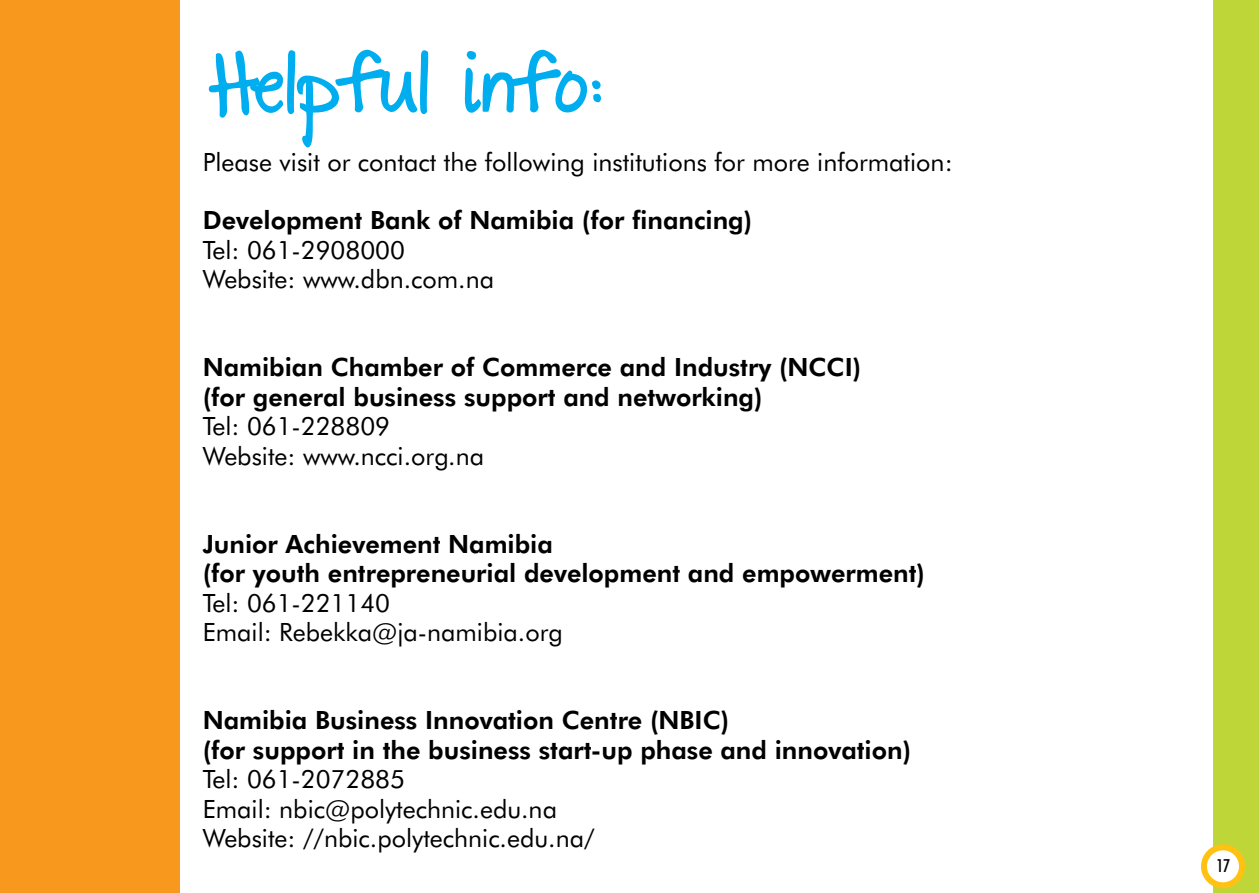
<style>
.page{position:relative;width:1259px;height:893px;background:#fff}
.page>*{position:absolute;margin:0;border:0;box-sizing:border-box;transform-origin:0 0}
.t1{font:700 70.5px "The Great Escape";color:#00aeef}
.t2{font:800 25.2px/29.4px "Futura BT";color:#000}
.t3{font:25.2px/29.4px "Futura BT";color:#000}
.t4{font:500 condensed 18px "Futura BT";color:#000}
</style>
<div class="page">
<div style="left:0;top:0;width:179px;height:893px;background:#f8991d"></div>
<div style="left:1213px;top:0;width:46px;height:893px;background:#bfd639"></div>
<div style="left:1204px;top:847px;width:38px;height:38px;background:#fff;border-radius:50%"></div>
<div style="left:1201px;top:844px;width:44px;height:44px;border:6px solid #ffc212;border-radius:50%"></div>
<h1 class="t1" style="left:209px;top:47px;width:397px">Helpful info:</h1>
<p class="t3" style="left:203px;top:147px;width:751px">Please visit or contact the following institutions for more information:</p>
<p class="t2" style="left:203px;top:206px;width:551px">Development Bank of Namibia (for financing)</p>
<p class="t3" style="left:203px;top:235px;width:293px">Tel: 061-2908000<br>Website: www.dbn.com.na</p>
<p class="t2" style="left:203px;top:353px;width:660px">Namibian Chamber of Commerce and Industry (NCCI) (for general business support and networking)</p>
<p class="t3" style="left:203px;top:411px;width:283px">Tel: 061-228809<br>Website: www.ncci.org.na</p>
<p class="t2" style="left:203px;top:529px;width:723px">Junior Achievement Namibia<br>(for youth entrepreneurial development and empowerment)</p>
<p class="t3" style="left:203px;top:588px;width:362px">Tel: 061-221140<br>Email: Rebekka@ja-namibia.org</p>
<p class="t2" style="left:203px;top:705px;width:710px">Namibia Business Innovation Centre (NBIC)<br>(for support in the business start-up phase and innovation)</p>
<p class="t3" style="left:203px;top:764px;width:393px">Tel: 061-2072885<br>Email: nbic@polytechnic.edu.na<br>Website: //nbic.polytechnic.edu.na/</p>
<p class="t4" style="left:1216px;top:854px;width:15px">17</p>
</div>
